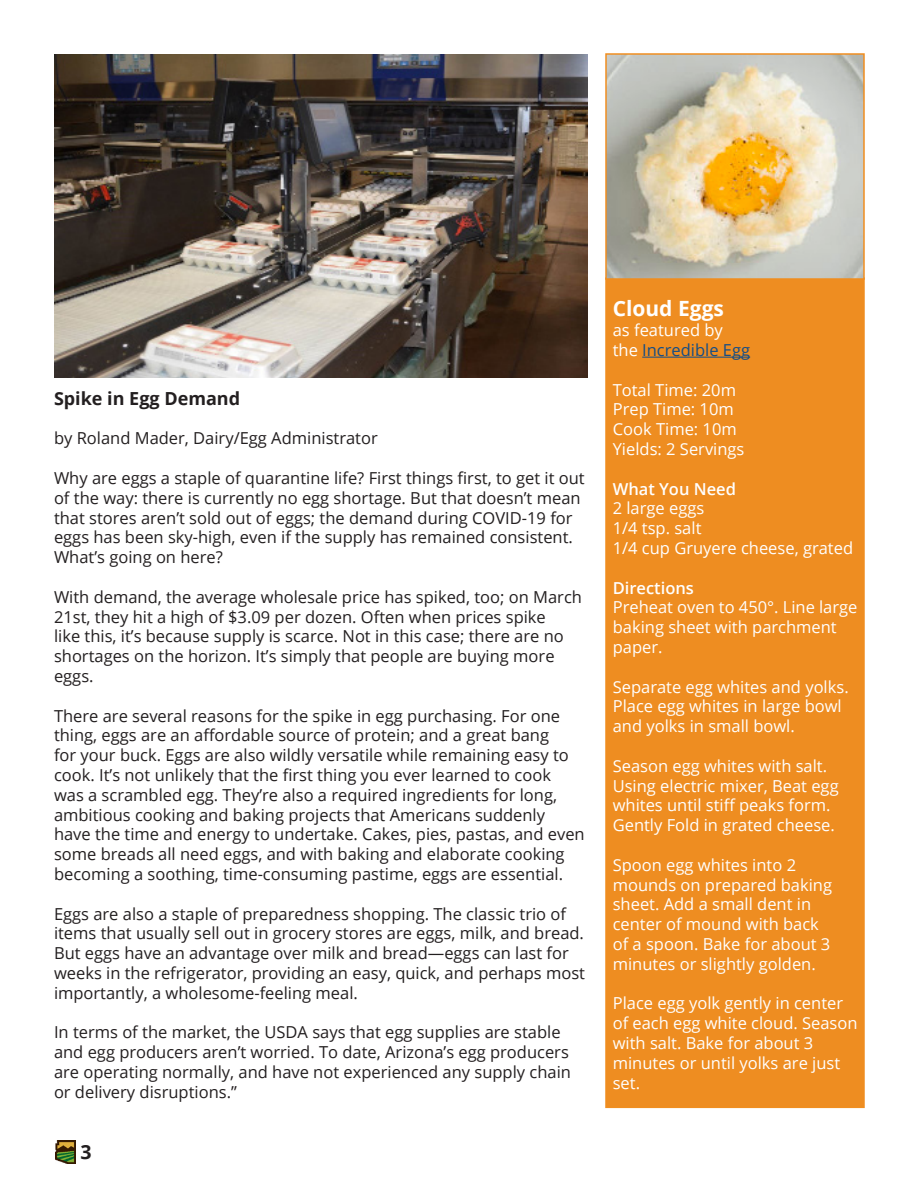
<style>
.page{position:relative;width:918px;height:1188px;background:#fff}
.page>*{position:absolute;margin:0;border:0;box-sizing:border-box;transform-origin:0 0}
.t1{font:700 21px "Open Sans";color:#fff}
.t2{font:700 19.5px "Open Sans";color:#231f20}
.t3{font:700 18px "Open Sans";color:#231f20}
.t4{font:16.5px/19.8px "Open Sans";color:#231f20}
.t5{font:16.5px/19.8px "Open Sans";color:#fff}
.t6{font:600 16.5px "Open Sans";color:#fff}
.t7{font:16.5px "Open Sans";color:#144d86}
.s1{color:#fff}
</style>
<div class="page">
<div style="left:605px;top:277px;width:260px;height:831px;background:#ee8d21;border:2px solid #f08e20"></div>
<img style="left:56px;top:1141px;width:19px;height:23px">
<img style="left:54px;top:54px;width:534px;height:324px">
<hr style="left:642px;top:357px;width:108px;height:1px;background:#144d86">
<img style="left:608px;top:56px;width:254px;height:221px">
<div style="left:605px;top:53px;width:260px;height:227px;border:2px solid #f08e20"></div>
<p class="t3" style="left:54px;top:385px;width:188px">Spike in Egg Demand</p>
<p class="t4" style="left:54px;top:428px;width:325px">by Roland Mader, Dairy/Egg Administrator</p>
<p class="t4" style="left:54px;top:468px;width:532px">Why are eggs a staple of quarantine life? First things first, to get it out of the way: there is currently no egg shortage. But that doesn’t mean that stores aren’t sold out of eggs; the demand during COVID-19 for eggs has been sky-high, even if the supply has remained consistent.<br>What’s going on here?</p>
<p class="t4" style="left:54px;top:586px;width:530px">With demand, the average wholesale price has spiked, too; on March 21st, they hit a high of $3.09 per dozen. Often when prices spike<br>like this, it’s because supply is scarce. Not in this case; there are no shortages on the horizon. It’s simply that people are buying more eggs.</p>
<p class="t4" style="left:54px;top:705px;width:532px">There are several reasons for the spike in egg purchasing. For one thing, eggs are an affordable source of protein; and a great bang<br>for your buck. Eggs are also wildly versatile while remaining easy to cook. It’s not unlikely that the first thing you ever learned to cook was a scrambled egg. They’re also a required ingredients for long, ambitious cooking and baking projects that Americans suddenly have the time and energy to undertake. Cakes, pies, pastas, and even some breads all need eggs, and with baking and elaborate cooking becoming a soothing, time-consuming pastime, eggs are essential.</p>
<p class="t4" style="left:54px;top:903px;width:533px">Eggs are also a staple of preparedness shopping. The classic trio of items that usually sell out in grocery stores are eggs, milk, and bread.<br>But eggs have an advantage over milk and bread—eggs can last for weeks in the refrigerator, providing an easy, quick, and perhaps most importantly, a wholesome-feeling meal.</p>
<p class="t4" style="left:54px;top:1022px;width:519px">In terms of the market, the USDA says that egg supplies are stable and egg producers aren’t worried. To date, Arizona’s egg producers are operating normally, and have not experienced any supply chain or delivery disruptions.”</p>
<p class="t2" style="left:80px;top:1138px;width:13px">3</p>
<p class="t1" style="left:613px;top:294px;width:113px">Cloud Eggs</p>
<p class="t5" style="left:613px;top:320px;width:112px">as featured by</p>
<p class="t7" style="left:613px;top:339px;width:139px"><span class="s1">the</span> Incredible Egg</p>
<p class="t5" style="left:613px;top:379px;width:125px">Total Time: 20m</p>
<p class="t5" style="left:613px;top:399px;width:123px">Prep Time: 10m</p>
<p class="t5" style="left:613px;top:419px;width:126px">Cook Time: 10m</p>
<p class="t5" style="left:613px;top:439px;width:133px">Yields: 2 Servings</p>
<p class="t6" style="left:613px;top:477px;width:125px">What You Need</p>
<p class="t5" style="left:613px;top:498px;width:93px">2 large eggs</p>
<p class="t5" style="left:613px;top:518px;width:90px">1/4 tsp. salt</p>
<p class="t5" style="left:613px;top:538px;width:242px">1/4 cup Gruyere cheese, grated</p>
<p class="t6" style="left:613px;top:576px;width:83px">Directions</p>
<p class="t5" style="left:613px;top:597px;width:246px">Preheat oven to 450°. Line large baking sheet with parchment paper.</p>
<p class="t5" style="left:613px;top:676px;width:237px">Separate egg whites and yolks.<br>Place egg whites in large bowl and yolks in small bowl.</p>
<p class="t5" style="left:613px;top:755px;width:228px">Season egg whites with salt.<br>Using electric mixer, Beat egg whites until stiff peaks form.<br>Gently Fold in grated cheese.</p>
<p class="t5" style="left:613px;top:854px;width:221px">Spoon egg whites into 2 mounds on prepared baking sheet. Add a small dent in center of mound with back of a spoon. Bake for about 3 minutes or slightly golden.</p>
<p class="t5" style="left:613px;top:993px;width:246px">Place egg yolk gently in center of each egg white cloud. Season with salt. Bake for about 3 minutes or until yolks are just set.</p>
</div>
